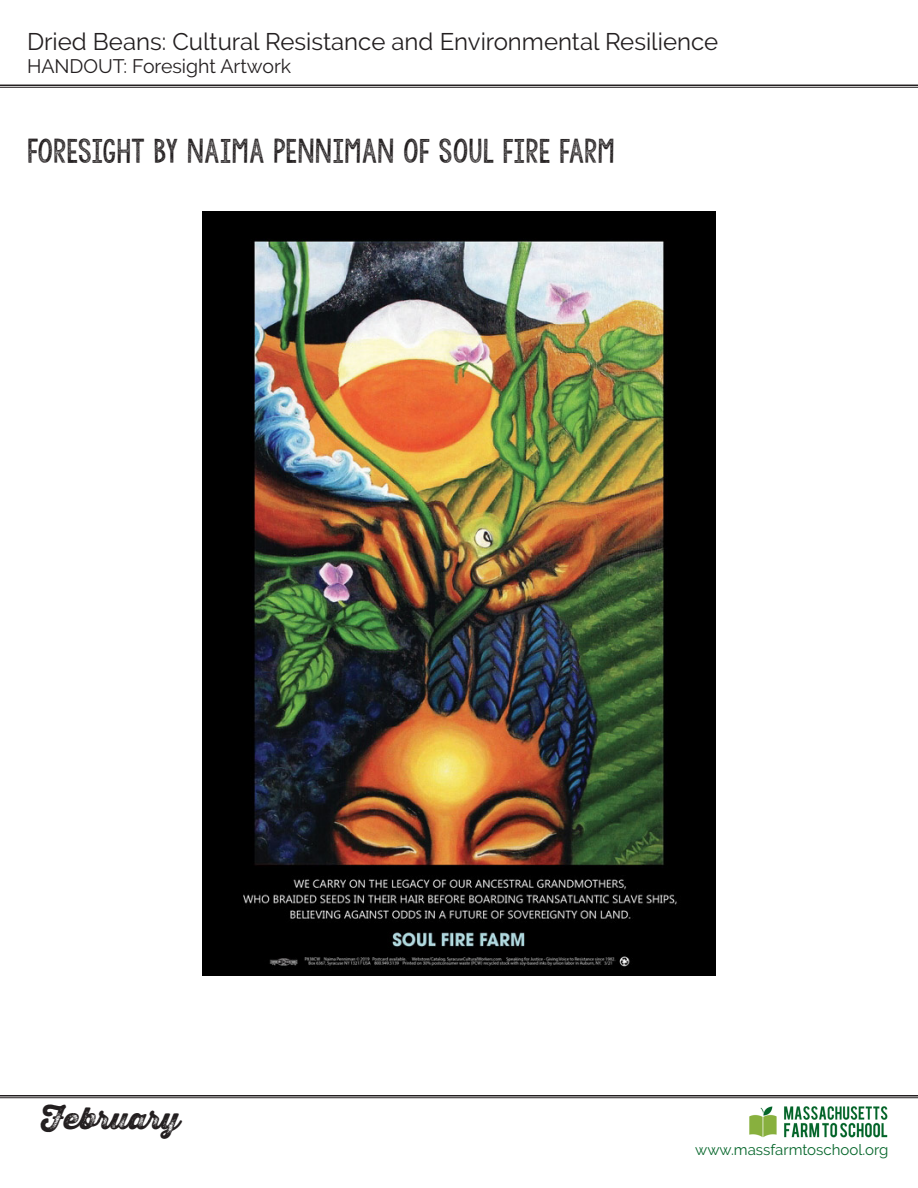
<style>
.page{position:relative;width:918px;height:1188px;background:#fff}
.page>*{position:absolute;margin:0;border:0;box-sizing:border-box;transform-origin:0 0}
.t1{font:30px "Thirsty Rough Blk Thr";color:#231f20}
.t2{font:27px "KG Allof Me";color:#231f20}
.t3{font:24px "Raleway";color:#231f20}
.t4{font:19.5px "Raleway";color:#231f20}
.t5{font:15px "Raleway";color:#06662b}
</style>
<div class="page">
<hr style="left:0;top:85px;width:918px;height:1px;background:#231f20">
<hr style="left:0;top:87px;width:918px;height:1px;background:#231f20">
<img style="left:738px;top:1096px;width:159px;height:42px">
<hr style="left:0;top:1095px;width:918px;height:1px;background:#231f20">
<hr style="left:0;top:1097px;width:918px;height:1px;background:#231f20">
<img style="left:202px;top:211px;width:514px;height:765px">
<p class="t3" style="left:27px;top:28px;width:693px">Dried Beans: Cultural Resistance and Environmental Resilience</p>
<p class="t4" style="left:27px;top:55px;width:266px">HANDOUT: Foresight Artwork</p>
<p class="t2" style="left:27px;top:133px;width:590px">FORESIGHT BY NAIMA PENNIMAN OF SOUL FIRE FARM</p>
<p class="t1" style="left:41px;top:1095px;width:140px">February</p>
<p class="t5" style="left:695px;top:1141px;width:195px">www.massfarmtoschool.org</p>
</div>
